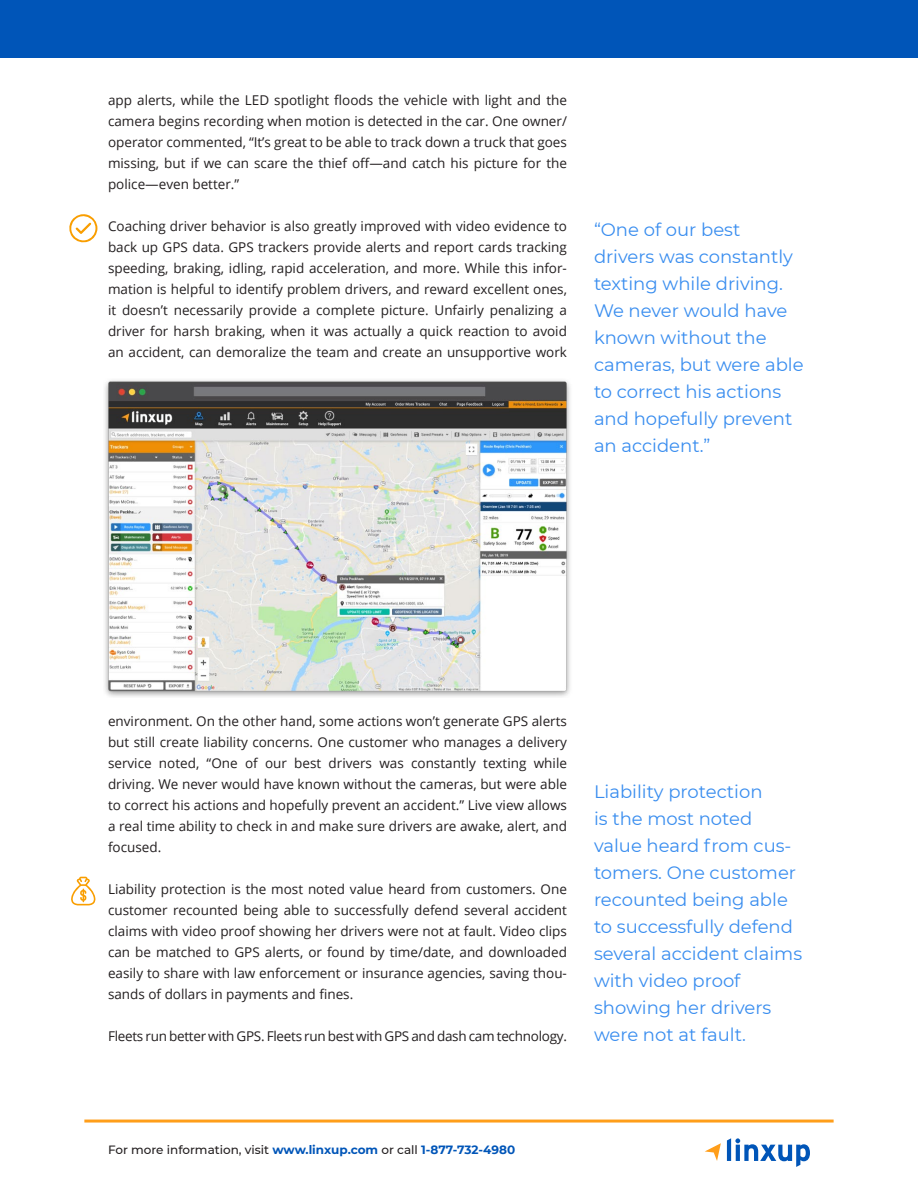
<style>
.page{position:relative;width:918px;height:1188px;background:#fff}
.page>*{position:absolute;margin:0;border:0;box-sizing:border-box;transform-origin:0 0}
.t1{font:18px/27px "Montserrat";color:#398def}
.t2{font:13.5px/21px "Open Sans";color:#231f20;text-align:justify}
.t3{font:13.5px "Open Sans";letter-spacing:-.02em;color:#231f20}
.t4{font:500 12px "Montserrat";color:#231f20}
.s1{font-weight:700;color:#0055b8}
</style>
<div class="page">
<hr style="left:84px;top:1120px;width:750px;height:3px;background:#ff9e1a">
<svg style="left:727px;top:1138px;width:83px;height:29px"></svg>
<svg style="left:705px;top:1143px;width:16px;height:18px"></svg>
<div style="left:0;top:0;width:918px;height:57px;background:#0055b8"></div>
<img style="left:105px;top:380px;width:465px;height:317px">
<svg style="left:69px;top:214px;width:28px;height:29px"></svg>
<svg style="left:71px;top:877px;width:25px;height:28px"></svg>
<p class="t2" style="left:108px;top:89px;width:461px">app alerts, while the LED spotlight floods the vehicle with light and the camera begins recording when motion is detected in the car. One owner/ operator commented, “It’s great to be able to track down a truck that goes missing, but if we can scare the thief off—and catch his picture for the police—even better.”</p>
<p class="t2" style="left:108px;top:215px;width:461px">Coaching driver behavior is also greatly improved with video evidence to back up GPS data. GPS trackers provide alerts and report cards tracking speeding, braking, idling, rapid acceleration, and more. While this infor&shy;mation is helpful to identify problem drivers, and reward excellent ones, it doesn’t necessarily provide a complete picture. Unfairly penalizing a driver for harsh braking, when it was actually a quick reaction to avoid an accident, can demoralize the team and create an unsupportive work</p>
<h1 class="t1" style="left:594px;top:215px;width:211px">“One of our best drivers was constantly texting while driving.<br>We never would have known without the cameras, but were able to correct his actions and hopefully prevent an accident.”</h1>
<p class="t2" style="left:108px;top:710px;width:461px">environment. On the other hand, some actions won’t generate GPS alerts but still create liability concerns. One customer who manages a delivery service noted, “One of our best drivers was constantly texting while driving. We never would have known without the cameras, but were able to correct his actions and hopefully prevent an accident.” Live view allows a real time ability to check in and make sure drivers are awake, alert, and focused.</p>
<p class="t2" style="left:108px;top:878px;width:461px">Liability protection is the most noted value heard from customers. One customer recounted being able to successfully defend several accident claims with video proof showing her drivers were not at fault. Video clips can be matched to GPS alerts, or found by time/date, and downloaded easily to share with law enforcement or insurance agencies, saving thou&shy;sands of dollars in payments and fines.</p>
<p class="t3" style="left:108px;top:1027px;width:461px">Fleets run better with GPS. Fleets run best with GPS and dash cam technology.</p>
<h1 class="t1" style="left:594px;top:777px;width:210px">Liability protection<br>is the most noted value heard from cus&shy;tomers. One customer recounted being able to successfully defend several accident claims with video proof showing her drivers were not at fault.</h1>
<p class="t4" style="left:108px;top:1142px;width:409px">For more information, visit <span class="s1">www.linxup.com</span> or call <span class="s1">1-877-732-4980</span></p>
</div>
